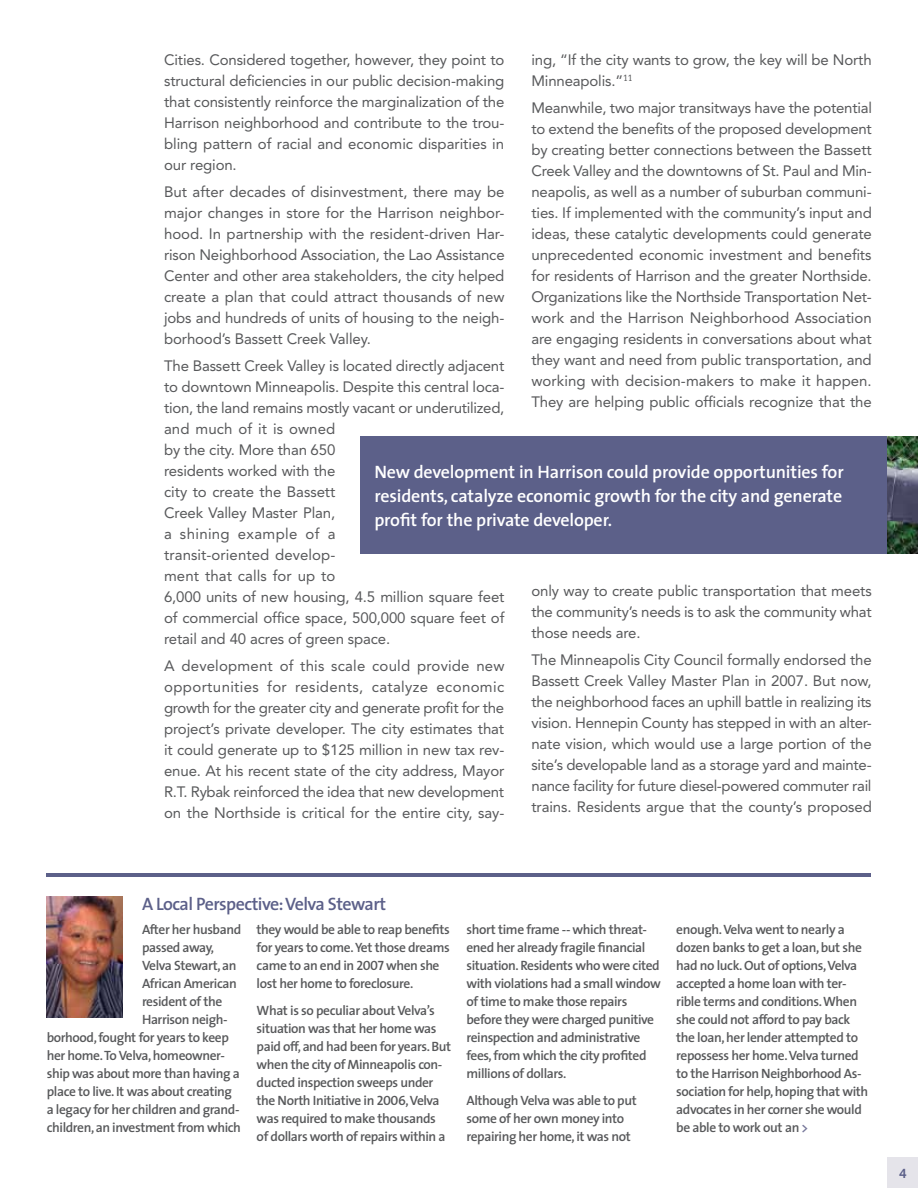
<style>
.page{position:relative;width:918px;height:1188px;background:#fff}
.page>*{position:absolute;margin:0;border:0;box-sizing:border-box;transform-origin:0 0}
.t1{font:600 18px/24px "The Sans";letter-spacing:-.01em;color:#fff;text-align:justify}
.t2{font:600 18px "The Sans";letter-spacing:-.03em;color:#5c6089}
.t3{font:15px/21px "Avenir";letter-spacing:-.01em;color:#58595b;text-align:justify}
.t4{font:600 13.5px/18px "The Sans";letter-spacing:-.03em;color:#58595b}
.t5{font:700 13.5px "Akzidenz Grotesk";color:#5c6089}
.s1{font-family:"The Sans Semi Bold Caps";font-weight:400}
.s2{color:#757699}
</style>
<div class="page">
<div style="left:888px;top:1158px;width:30px;height:30px;background:#e5e4ea"></div>
<div style="left:361px;top:436px;width:557px;height:118px;background:#5c6089"></div>
<img style="left:888px;top:436px;width:30px;height:118px">
<hr style="left:47px;top:873px;width:824px;height:4px;background:#5c6089">
<img style="left:47px;top:897px;width:76px;height:121px">
<p class="t3" style="left:531px;top:50px;width:342px">ing, “If the city wants to grow, the key will be North<br>Minneapolis.”<sup>11</sup></p>
<p class="t3" style="left:531px;top:98px;width:342px">Meanwhile, two major transitways have the potential to extend the benefits of the proposed development by creating better connections between the Bassett Creek Valley and the downtowns of St. Paul and Min&shy;neapolis, as well as a number of suburban communi&shy;ties. If implemented with the community’s input and ideas, these catalytic developments could generate unprecedented economic investment and benefits for residents of Harrison and the greater Northside.<br>Organizations like the Northside Transportation Net&shy;work and the Harrison Neighborhood Association are engaging residents in conversations about what they want and need from public transportation, and working with decision-makers to make it happen.<br>They are helping public officials recognize that the</p>
<p class="t3" style="left:164px;top:50px;width:342px">Cities. Considered together, however, they point to structural deficiencies in our public decision-making that consistently reinforce the marginalization of the Harrison neighborhood and contribute to the trou&shy;bling pattern of racial and economic disparities in our region.</p>
<p class="t3" style="left:164px;top:182px;width:342px">But after decades of disinvestment, there may be major changes in store for the Harrison neighbor&shy;hood. In partnership with the resident-driven Har&shy;rison Neighborhood Association, the Lao Assistance Center and other area stakeholders, the city helped create a plan that could attract thousands of new jobs and hundreds of units of housing to the neigh&shy;borhood’s Bassett Creek Valley.</p>
<p class="t3" style="left:164px;top:356px;width:342px;text-align:left">The Bassett Creek Valley is located directly adjacent to downtown Minneapolis. Despite this central loca&shy;tion, the land remains mostly vacant or underutilized, and much of it is owned<br>by the city. More than 650<br>residents worked with the<br>city to create the Bassett<br>Creek Valley Master Plan,<br>a shining example of a<br>transit-oriented develop-<br>ment that calls for up to<br>6,000 units of new housing, 4.5 million square feet of commercial office space, 500,000 square feet of retail and 40 acres of green space.</p>
<p class="t3" style="left:164px;top:656px;width:342px">A development of this scale could provide new opportunities for residents, catalyze economic growth for the greater city and generate profit for the project’s private developer. The city estimates that it could generate up to $125 million in new tax rev&shy;enue. At his recent state of the city address, Mayor R.T. Rybak reinforced the idea that new development on the Northside is critical for the entire city, say-</p>
<p class="t1" style="left:374px;top:459px;width:471px">New development in Harrison could provide opportunities for residents, catalyze economic growth for the city and generate profit for the private developer.</p>
<p class="t3" style="left:531px;top:581px;width:342px">only way to create public transportation that meets the community’s needs is to ask the community what those needs are.</p>
<p class="t3" style="left:531px;top:650px;width:342px">The Minneapolis City Council formally endorsed the Bassett Creek Valley Master Plan in 2007. But now, the neighborhood faces an uphill battle in realizing its vision. Hennepin County has stepped in with an alter&shy;nate vision, which would use a large portion of the site’s developable land as a storage yard and mainte&shy;nance facility for future diesel-powered commuter rail trains. Residents argue that the county’s proposed</p>
<p class="t2" style="left:142px;top:889px;width:246px">A Local Perspective: Velva Stewart</p>
<p class="t4" style="left:142px;top:920px;width:101px">After her husband</p>
<p class="t4" style="left:142px;top:938px;width:74px">passed away,</p>
<p class="t4" style="left:142px;top:956px;width:96px">Velva Stewart, an</p>
<p class="t4" style="left:142px;top:974px;width:96px">African American</p>
<p class="t4" style="left:142px;top:992px;width:82px">resident of the</p>
<p class="t4" style="left:142px;top:1010px;width:87px">Harrison neigh-</p>
<p class="t4" style="left:47px;top:1028px;width:184px">borhood, fought for years to keep</p>
<p class="t4" style="left:47px;top:1046px;width:180px">her home. To Velva, homeowner-</p>
<p class="t4" style="left:47px;top:1064px;width:194px">ship was about more than having a</p>
<p class="t4" style="left:47px;top:1082px;width:187px">place to live. It was about creating</p>
<p class="t4" style="left:47px;top:1100px;width:194px">a legacy for her children and grand-</p>
<p class="t4" style="left:47px;top:1118px;width:196px">children, an investment from which</p>
<p class="t4" style="left:257px;top:920px;width:195px">they would be able to reap benefits for years to come. Yet those dreams came to an end in <span class="s1">2007</span> when she lost her home to foreclosure.</p>
<p class="t4" style="left:257px;top:1001px;width:196px">What is so peculiar about Velva’s situation was that her home was paid off, and had been for years. But when the city of Minneapolis con&shy;ducted inspection sweeps under the North Initiative in <span class="s1">2006</span>, Velva was required to make thousands<br>of dollars worth of repairs within a</p>
<p class="t4" style="left:466px;top:920px;width:196px">short time frame -- which threat&shy;ened her already fragile financial situation. Residents who were cited with violations had a small window of time to make those repairs before they were charged punitive reinspection and administrative fees, from which the city profited millions of dollars.</p>
<p class="t4" style="left:466px;top:1091px;width:172px">Although Velva was able to put some of her own money into repairing her home, it was not</p>
<p class="t4" style="left:676px;top:920px;width:193px">enough. Velva went to nearly a dozen banks to get a loan, but she had no luck. Out of options, Velva accepted a home loan with ter&shy;rible terms and conditions. When she could not afford to pay back the loan, her lender attempted to repossess her home. Velva turned to the Harrison Neighborhood As&shy;sociation for help, hoping that with advocates in her corner she would be able to work out an <span class="s2">&gt;</span></p>
<p class="t5" style="left:899px;top:1165px;width:9px">4</p>
</div>
